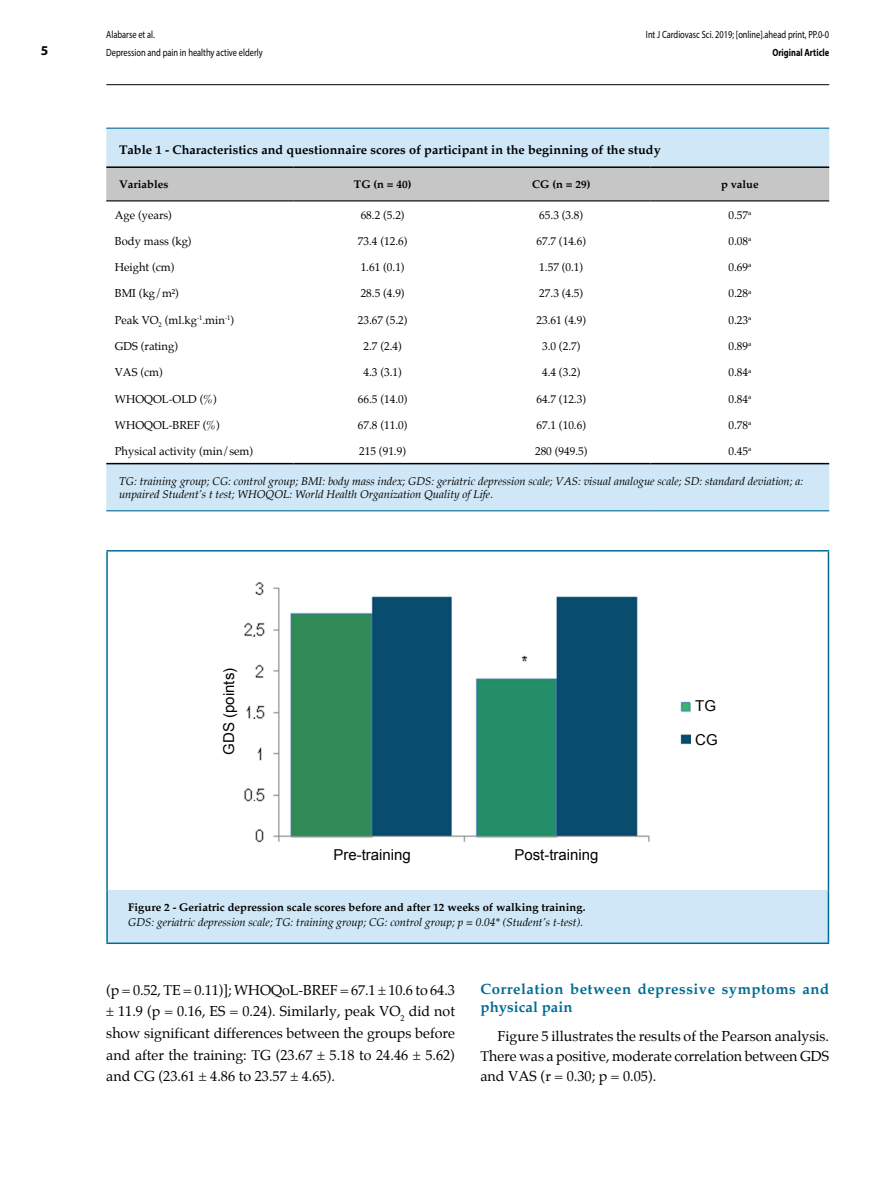
<style>
.page{position:relative;width:893px;height:1191px;background:#fff}
.page>*{position:absolute;margin:0;border:0;box-sizing:border-box;transform-origin:0 0}
.t1{font:700 15px/18px "Palatino";letter-spacing:.03em;color:#006c95}
.t2{font:15px "Arial";color:#000}
.t3{font:14.25px/21.6px "Palatino";color:#000;text-align:justify}
.t4{font:700 13.5px "Myriad Pro";color:#000}
.t5{font:700 12.75px "Palatino";color:#000}
.t6{font:11.25px "Palatino";color:#000}
.t7{font:italic 11.25px/13.5px "Palatino";color:#000}
.t8{font:700 11.25px "Palatino";color:#000}
.t9{font:10.5px/18px "Myriad Pro";color:#000;scale:.8 1}
.t10{font:700 10.5px "Myriad Pro";color:#000;scale:.8 1}
</style>
<div class="page">
<hr style="left:106px;top:84px;width:723px;height:1px;background:#000">
<svg style="left:106px;top:129px;width:723px;height:381px"></svg>
<div style="left:106px;top:168px;width:723px;height:32px;background:#c6c6c6"></div>
<hr style="left:106px;top:128px;width:187px;height:1px;background:#006c95">
<hr style="left:293px;top:128px;width:179px;height:1px;background:#006c95">
<hr style="left:472px;top:128px;width:179px;height:1px;background:#006c95">
<hr style="left:651px;top:128px;width:178px;height:1px;background:#006c95">
<hr style="left:106px;top:166px;width:187px;height:2px;background:#000">
<hr style="left:293px;top:166px;width:179px;height:2px;background:#000">
<hr style="left:472px;top:166px;width:179px;height:2px;background:#000">
<hr style="left:651px;top:166px;width:178px;height:2px;background:#000">
<hr style="left:106px;top:463px;width:187px;height:1px;background:#000">
<hr style="left:293px;top:463px;width:179px;height:1px;background:#000">
<hr style="left:472px;top:463px;width:179px;height:1px;background:#000">
<hr style="left:651px;top:463px;width:178px;height:1px;background:#000">
<hr style="left:106px;top:510px;width:187px;height:1px;background:#006c95">
<hr style="left:293px;top:510px;width:179px;height:1px;background:#006c95">
<hr style="left:472px;top:510px;width:179px;height:1px;background:#006c95">
<hr style="left:651px;top:510px;width:178px;height:1px;background:#006c95">
<hr style="left:106px;top:200px;width:187px;height:1px;background:#000">
<hr style="left:293px;top:200px;width:179px;height:1px;background:#000">
<hr style="left:472px;top:200px;width:179px;height:1px;background:#000">
<hr style="left:651px;top:200px;width:178px;height:1px;background:#000">
<div style="left:107px;top:890px;width:721px;height:53px;background:#cfe7f6"></div>
<hr style="left:106px;top:890px;width:2px;height:52px;background:#006c95">
<hr style="left:828px;top:890px;width:1px;height:52px;background:#006c95">
<hr style="left:106px;top:942px;width:723px;height:2px;background:#006c95">
<hr style="left:106px;top:550px;width:723px;height:1px;background:#006c95">
<hr style="left:106px;top:551px;width:2px;height:339px;background:#006c95">
<hr style="left:828px;top:551px;width:1px;height:339px;background:#006c95">
<img style="left:244px;top:582px;width:447px;height:261px">
<svg style="left:252px;top:637px;width:5px;height:6px"></svg>
<svg style="left:252px;top:719px;width:5px;height:6px"></svg>
<svg style="left:252px;top:801px;width:5px;height:6px"></svg>
<p class="t4" style="left:41px;top:42px;width:9px">5</p>
<p class="t9" style="left:106px;top:25px;width:197px">Alabarse et al.<br>Depression and pain in healthy active elderly</p>
<p class="t9" style="left:646px;top:25px;width:231px">Int J Cardiovasc Sci. 2019; [online].ahead print, PP.0-0</p>
<p class="t10" style="left:772px;top:45px;width:73px">Original Article</p>
<p class="t5" style="left:119px;top:143px;width:543px">Table 1 - Characteristics and questionnaire scores of participant in the beginning of the study</p>
<p class="t8" style="left:119px;top:178px;width:51px">Variables</p>
<p class="t8" style="left:354px;top:178px;width:59px">TG (n = 40)</p>
<p class="t8" style="left:532px;top:178px;width:60px">CG (n = 29)</p>
<p class="t8" style="left:721px;top:178px;width:39px">p value</p>
<p class="t6" style="left:115px;top:208px;width:59px">Age (years)</p>
<p class="t6" style="left:361px;top:208px;width:46px">68.2 (5.2)</p>
<p class="t6" style="left:539px;top:208px;width:46px">65.3 (3.8)</p>
<p class="t6" style="left:728px;top:208px;width:24px">0.57<sup>a</sup></p>
<p class="t6" style="left:115px;top:234px;width:78px">Body mass (kg)</p>
<p class="t6" style="left:358px;top:234px;width:51px">73.4 (12.6)</p>
<p class="t6" style="left:536px;top:234px;width:51px">67.7 (14.6)</p>
<p class="t6" style="left:728px;top:234px;width:24px">0.08<sup>a</sup></p>
<p class="t6" style="left:115px;top:261px;width:61px">Height (cm)</p>
<p class="t6" style="left:361px;top:261px;width:46px">1.61 (0.1)</p>
<p class="t6" style="left:539px;top:261px;width:46px">1.57 (0.1)</p>
<p class="t6" style="left:728px;top:261px;width:24px">0.69<sup>a</sup></p>
<p class="t6" style="left:115px;top:287px;width:66px">BMI (kg/m²)</p>
<p class="t6" style="left:361px;top:287px;width:46px">28.5 (4.9)</p>
<p class="t6" style="left:539px;top:287px;width:46px">27.3 (4.5)</p>
<p class="t6" style="left:728px;top:287px;width:24px">0.28<sup>a</sup></p>
<p class="t6" style="left:115px;top:313px;width:121px">Peak VO<sub>2</sub> (ml.kg<sup>-1</sup>.min<sup>-1</sup>)</p>
<p class="t6" style="left:358px;top:313px;width:51px">23.67 (5.2)</p>
<p class="t6" style="left:536px;top:313px;width:51px">23.61 (4.9)</p>
<p class="t6" style="left:728px;top:313px;width:24px">0.23<sup>a</sup></p>
<p class="t6" style="left:115px;top:340px;width:65px">GDS (rating)</p>
<p class="t6" style="left:363px;top:340px;width:40px">2.7 (2.4)</p>
<p class="t6" style="left:542px;top:340px;width:40px">3.0 (2.7)</p>
<p class="t6" style="left:728px;top:340px;width:24px">0.89<sup>a</sup></p>
<p class="t6" style="left:115px;top:366px;width:50px">VAS (cm)</p>
<p class="t6" style="left:363px;top:366px;width:40px">4.3 (3.1)</p>
<p class="t6" style="left:542px;top:366px;width:40px">4.4 (3.2)</p>
<p class="t6" style="left:728px;top:366px;width:24px">0.84<sup>a</sup></p>
<p class="t6" style="left:115px;top:392px;width:103px">WHOQOL-OLD (%)</p>
<p class="t6" style="left:358px;top:392px;width:51px">66.5 (14.0)</p>
<p class="t6" style="left:536px;top:392px;width:51px">64.7 (12.3)</p>
<p class="t6" style="left:728px;top:392px;width:24px">0.84<sup>a</sup></p>
<p class="t6" style="left:115px;top:418px;width:107px">WHOQOL-BREF (%)</p>
<p class="t6" style="left:358px;top:418px;width:51px">67.8 (11.0)</p>
<p class="t6" style="left:536px;top:418px;width:51px">67.1 (10.6)</p>
<p class="t6" style="left:728px;top:418px;width:24px">0.78<sup>a</sup></p>
<p class="t6" style="left:115px;top:445px;width:140px">Physical activity (min/sem)</p>
<p class="t6" style="left:359px;top:445px;width:48px">215 (91.9)</p>
<p class="t6" style="left:535px;top:445px;width:54px">280 (949.5)</p>
<p class="t6" style="left:728px;top:445px;width:24px">0.45<sup>a</sup></p>
<p class="t7" style="left:119px;top:474px;width:686px">TG: training group; CG: control group; BMI: body mass index; GDS: geriatric depression scale; VAS: visual analogue scale; SD: standard deviation; a: unpaired Student’s t test; WHOQOL: World Health Organization Quality of Life.</p>
<h1 class="t2" style="left:219px;top:754px;width:88px;rotate:-90deg">GDS (points)</h1>
<h1 class="t2" style="left:333px;top:845px;width:79px">Pre-training</h1>
<h1 class="t2" style="left:514px;top:845px;width:86px">Post-training</h1>
<p class="t8" style="left:128px;top:901px;width:459px">Figure 2 - Geriatric depression scale scores before and after 12 weeks of walking training.</p>
<p class="t7" style="left:128px;top:915px;width:456px">GDS: geriatric depression scale; TG: training group; CG: control group; p = 0.04* (Student’s t-test).</p>
<h1 class="t2" style="left:695px;top:696px;width:22px">TG</h1>
<h1 class="t2" style="left:695px;top:730px;width:24px">CG</h1>
<p class="t3" style="left:106px;top:979px;width:350px">(p = 0.52, TE = 0.11)]; WHOQoL-BREF = 67.1 ± 10.6 to 64.3 ± 11.9 (p = 0.16, ES = 0.24). Similarly, peak VO<sub>2</sub> did not show significant differences between the groups before and after the training: TG (23.67 ± 5.18 to 24.46 ± 5.62) and CG (23.61 ± 4.86 to 23.57 ± 4.65).</p>
<h1 class="t1" style="left:480px;top:980px;width:350px">Correlation between depressive symptoms and physical pain</h1>
<p class="t3" style="left:480px;top:1026px;width:350px;line-height:20.2px;text-indent:17px">Figure 5 illustrates the results of the Pearson analysis.<br>There was a positive, moderate correlation between GDS and VAS (r = 0.30; p = 0.05).</p>
</div>
